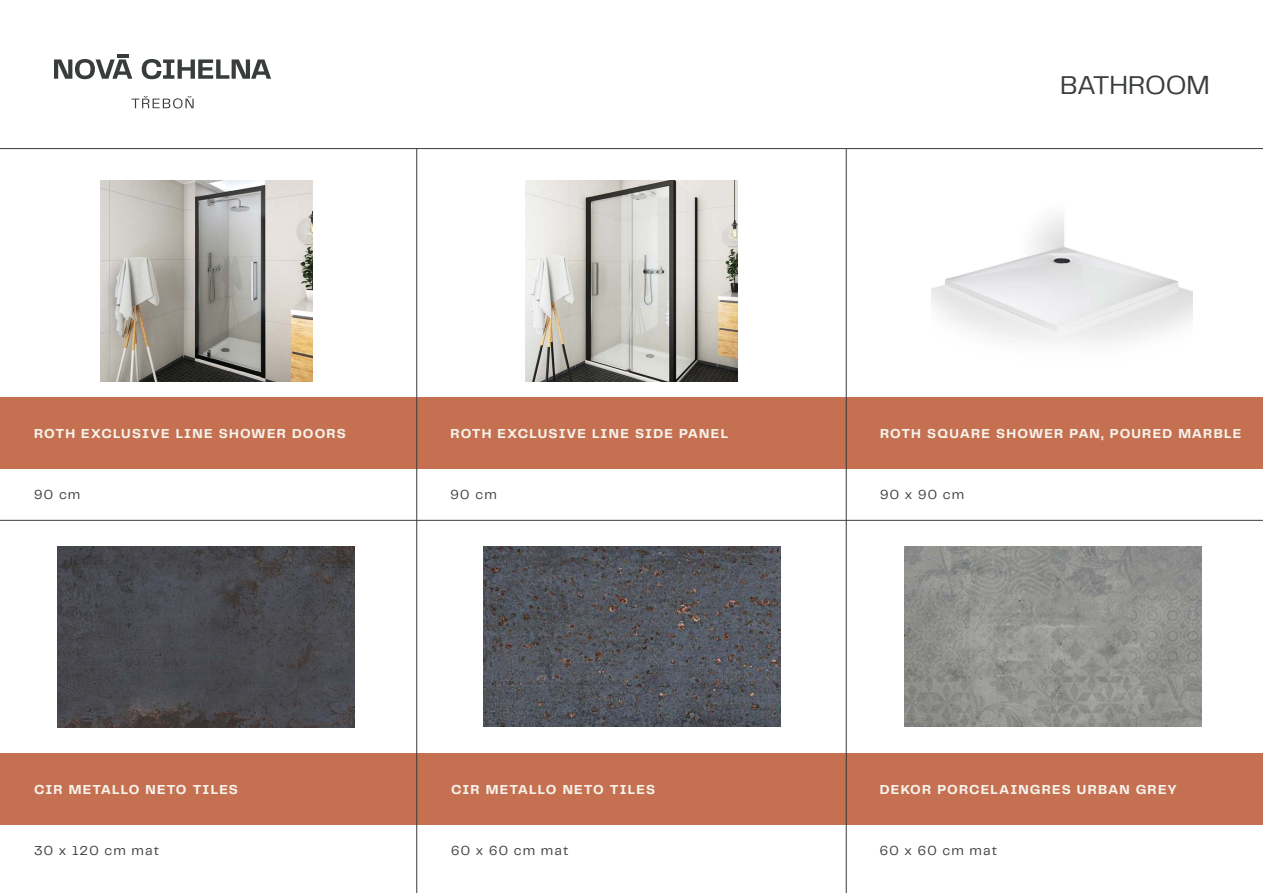
<style>
.page{position:relative;width:1263px;height:893px;background:#fff}
.page>*{position:absolute;margin:0;border:0;box-sizing:border-box;transform-origin:0 0}
.t1{font:27px "Telegraf";letter-spacing:-.015em;color:#393d3b}
.t2{font:700 13.5px "Telegraf";letter-spacing:.08em;color:#f7f3ed}
.t3{font:13.5px "Telegraf";letter-spacing:.09em;color:#393d3b}
</style>
<div class="page">
<img style="left:932px;top:215px;width:260px;height:127px">
<img style="left:101px;top:180px;width:211px;height:202px">
<img style="left:526px;top:180px;width:211px;height:202px">
<hr style="left:0;top:148px;width:1263px;height:1px;background:#383c3a">
<hr style="left:0;top:520px;width:1263px;height:1px;background:#383c3a">
<svg style="left:54px;top:54px;width:217px;height:25px"></svg>
<svg style="left:131px;top:96px;width:63px;height:12px"></svg>
<div style="left:0;top:398px;width:417px;height:71px;background:#c57050"></div>
<div style="left:417px;top:398px;width:430px;height:71px;background:#c57050"></div>
<div style="left:846px;top:398px;width:417px;height:71px;background:#c57050"></div>
<img style="left:483px;top:546px;width:298px;height:181px">
<div style="left:0;top:754px;width:417px;height:71px;background:#c57050"></div>
<img style="left:58px;top:547px;width:297px;height:181px">
<div style="left:417px;top:754px;width:430px;height:71px;background:#c57050"></div>
<img style="left:904px;top:546px;width:297px;height:181px">
<div style="left:846px;top:754px;width:417px;height:71px;background:#c57050"></div>
<hr style="left:416px;top:149px;width:1px;height:744px;background:#383c3a">
<hr style="left:846px;top:149px;width:1px;height:744px;background:#383c3a">
<h1 class="t1" style="left:1060px;top:67px;width:151px">BATHROOM</h1>
<p class="t2" style="left:34px;top:424px;width:313px">ROTH EXCLUSIVE LINE SHOWER DOORS</p>
<p class="t2" style="left:451px;top:424px;width:279px">ROTH EXCLUSIVE LINE SIDE PANEL</p>
<p class="t2" style="left:880px;top:424px;width:363px">ROTH SQUARE SHOWER PAN, POURED MARBLE</p>
<p class="t3" style="left:34px;top:486px;width:48px">90 cm</p>
<p class="t3" style="left:451px;top:486px;width:48px">90 cm</p>
<p class="t3" style="left:880px;top:486px;width:86px">90 x 90 cm</p>
<p class="t2" style="left:34px;top:780px;width:205px">CIR METALLO NETO TILES</p>
<p class="t2" style="left:451px;top:780px;width:205px">CIR METALLO NETO TILES</p>
<p class="t2" style="left:880px;top:780px;width:299px">DEKOR PORCELAINGRES URBAN GREY</p>
<p class="t3" style="left:34px;top:842px;width:126px">30 x 120 cm mat</p>
<p class="t3" style="left:451px;top:842px;width:119px">60 x 60 cm mat</p>
<p class="t3" style="left:880px;top:842px;width:119px">60 x 60 cm mat</p>
</div>
